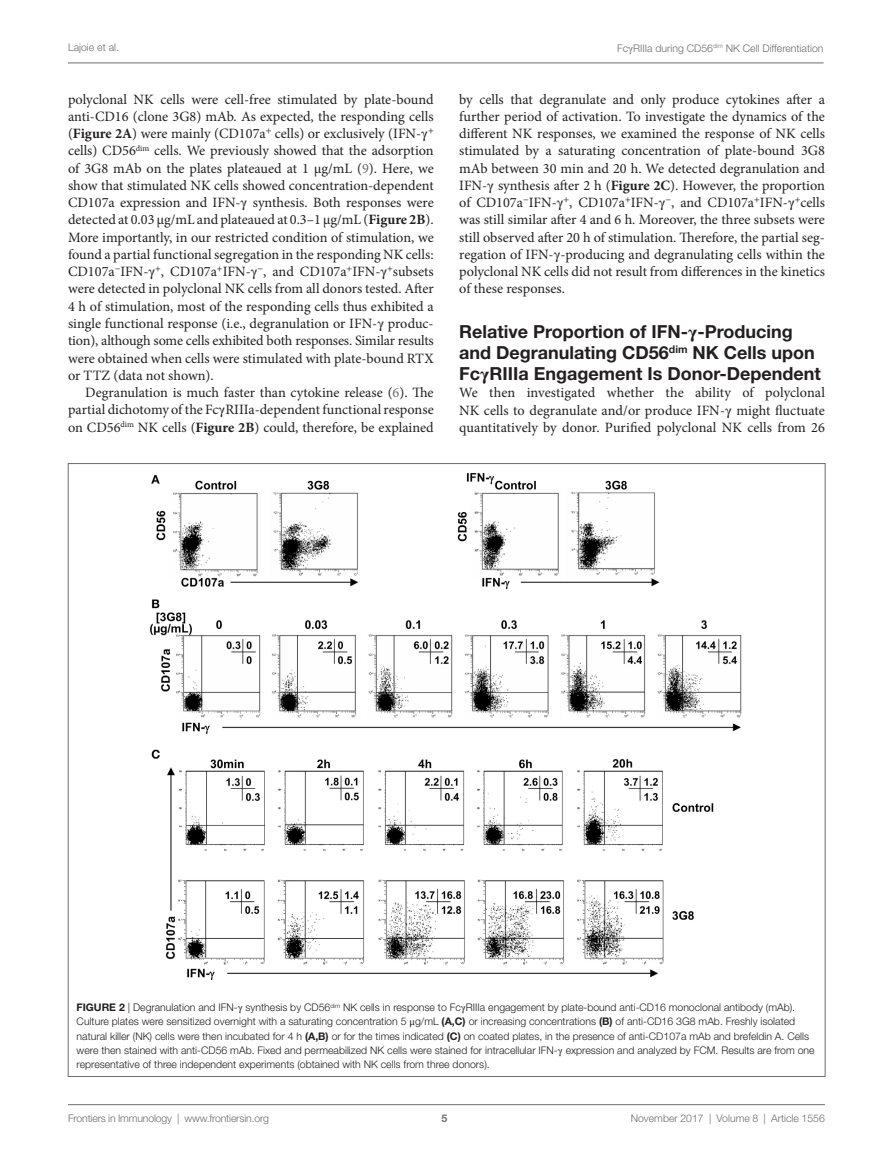
<style>
.page{position:relative;width:893px;height:1170px;background:#fff}
.page>*{position:absolute;margin:0;border:0;box-sizing:border-box;transform-origin:0 0}
.t1{font:700 18px/21px "Helvetica Neue LT Std";color:#231f20}
.t2{font:14.25px/17.2px "Minion Pro";color:#231f20;text-align:justify}
.t3{font:300 10.5px/14.2px "Helvetica Neue LT Std";color:#231f20}
.t4{font:300 10.5px "Helvetica Neue LT Std";color:#6c6d70}
.t5{font:700 10.5px "Helvetica Neue LT Std";color:#6c6d70}
.s1{font-family:"STIX General";font-weight:400}
.s2{font-weight:700}
.s3{font-family:"STIX General"}
.s4{color:#6c6d70}
</style>
<div class="page">
<img style="left:150px;top:473px;width:592px;height:507px">
<hr style="left:68px;top:1104px;width:757px;height:1px;background:#6c6d70">
<hr style="left:68px;top:63px;width:755px;height:1px;background:#6c6d70">
<p class="t4" style="left:68px;top:41px;width:52px">Lajoie et al.</p>
<p class="t4" style="left:617px;top:42px;width:208px">Fc<span class="s1">γ</span>RIIIa during CD56<sup>dim</sup> NK Cell Differentiation</p>
<p class="t2" style="left:68px;top:90px;width:367px">polyclonal NK cells were cell-free stimulated by plate-bound anti-CD16 (clone 3G8) mAb. As expected, the responding cells (<span class="s2">Figure 2A</span>) were mainly (CD107a<sup>+</sup> cells) or exclusively (IFN-<span class="s3">γ</span><sup>+ </sup>cells) CD56<sup>dim</sup> cells. We previously showed that the adsorption of 3G8 mAb on the plates plateaued at 1 µg/mL (<span class="s4">9</span>). Here, we show that stimulated NK cells showed concentration-dependent CD107a expression and IFN-<span class="s3">γ</span> synthesis. Both responses were detected at 0.03 µg/mL and plateaued at 0.3–1 µg/mL (<span class="s2">Figure 2B</span>).<br>More importantly, in our restricted condition of stimulation, we found a partial functional segregation in the responding NK cells:<br>CD107a<sup>−</sup>IFN-<span class="s3">γ</span><sup>+</sup>, CD107a<sup>+</sup>IFN-<span class="s3">γ</span><sup>−</sup>, and CD107a<sup>+</sup>IFN-<span class="s3">γ</span><sup>+</sup>subsets were detected in polyclonal NK cells from all donors tested. After 4 h of stimulation, most of the responding cells thus exhibited a single functional response (i.e., degranulation or IFN-<span class="s3">γ</span> produc&shy;tion), although some cells exhibited both responses. Similar results were obtained when cells were stimulated with plate-bound RTX or TTZ (data not shown).</p>
<p class="t2" style="left:68px;top:384px;width:367px;text-indent:17px">Degranulation is much faster than cytokine release (<span class="s4">6</span>). The partial dichotomy of the Fc<span class="s3">γ</span>RIIIa-dependent functional response on CD56<sup>dim</sup> NK cells (<span class="s2">Figure 2B</span>) could, therefore, be explained</p>
<p class="t2" style="left:459px;top:90px;width:367px">by cells that degranulate and only produce cytokines after a further period of activation. To investigate the dynamics of the different NK responses, we examined the response of NK cells stimulated by a saturating concentration of plate-bound 3G8 mAb between 30 min and 20 h. We detected degranulation and IFN-<span class="s3">γ</span> synthesis after 2 h (<span class="s2">Figure 2C</span>). However, the proportion of CD107a<sup>−</sup>IFN-<span class="s3">γ</span><sup>+</sup>, CD107a<sup>+</sup>IFN-<span class="s3">γ</span><sup>−</sup>, and CD107a<sup>+</sup>IFN-<span class="s3">γ</span><sup>+</sup>cells was still similar after 4 and 6 h. Moreover, the three subsets were still observed after 20 h of stimulation. Therefore, the partial seg&shy;regation of IFN-<span class="s3">γ</span>-producing and degranulating cells within the polyclonal NK cells did not result from differences in the kinetics of these responses.</p>
<p class="t1" style="left:459px;top:321px;width:363px">Relative Proportion of IFN-<span class="s3">γ</span>-Producing and Degranulating CD56<sup>dim</sup> NK Cells upon<br>Fc<span class="s3">γ</span>RIIIa Engagement Is Donor-Dependent</p>
<p class="t2" style="left:459px;top:384px;width:367px">We then investigated whether the ability of polyclonal NK cells to degranulate and/or produce IFN-<span class="s3">γ</span> might fluctuate quantitatively by donor. Purified polyclonal NK cells from 26</p>
<p class="t3" style="left:77px;top:999px;width:740px"><span class="s2">FIG URE 2</span> | Degranulation and IFN-<span class="s1">γ</span> synthesis by CD56<sup>dim</sup> NK cells in response to Fc<span class="s1">γ</span>RIIIa engagement by plate-bound anti-CD16 monoclonal antibody (mAb).<br>Culture plates were sensitized overnight with a saturating concentration 5 <span class="s1">μ</span>g/mL <span class="s2">(A,C)</span> or increasing concentrations <span class="s2">(B)</span> of anti-CD16 3G8 mAb. Freshly isolated natural killer (NK) cells were then incubated for 4 h <span class="s2">(A,B)</span> or for the times indicated <span class="s2">(C)</span> on coated plates, in the presence of anti-CD107a mAb and brefeldin A. Cells were then stained with anti-CD56 mAb. Fixed and permeabilized NK cells were stained for intracellular IFN-<span class="s1">γ</span> expression and analyzed by FCM. Results are from one representative of three independent experiments (obtained with NK cells from three donors).</p>
<p class="t4" style="left:68px;top:1111px;width:203px">Frontiers in Immunology | www.frontiersin.org</p>
<p class="t4" style="left:631px;top:1111px;width:196px">November 2017 | Volume 8 | Article 1556</p>
<p class="t5" style="left:441px;top:1111px;width:7px">5</p>
</div>
